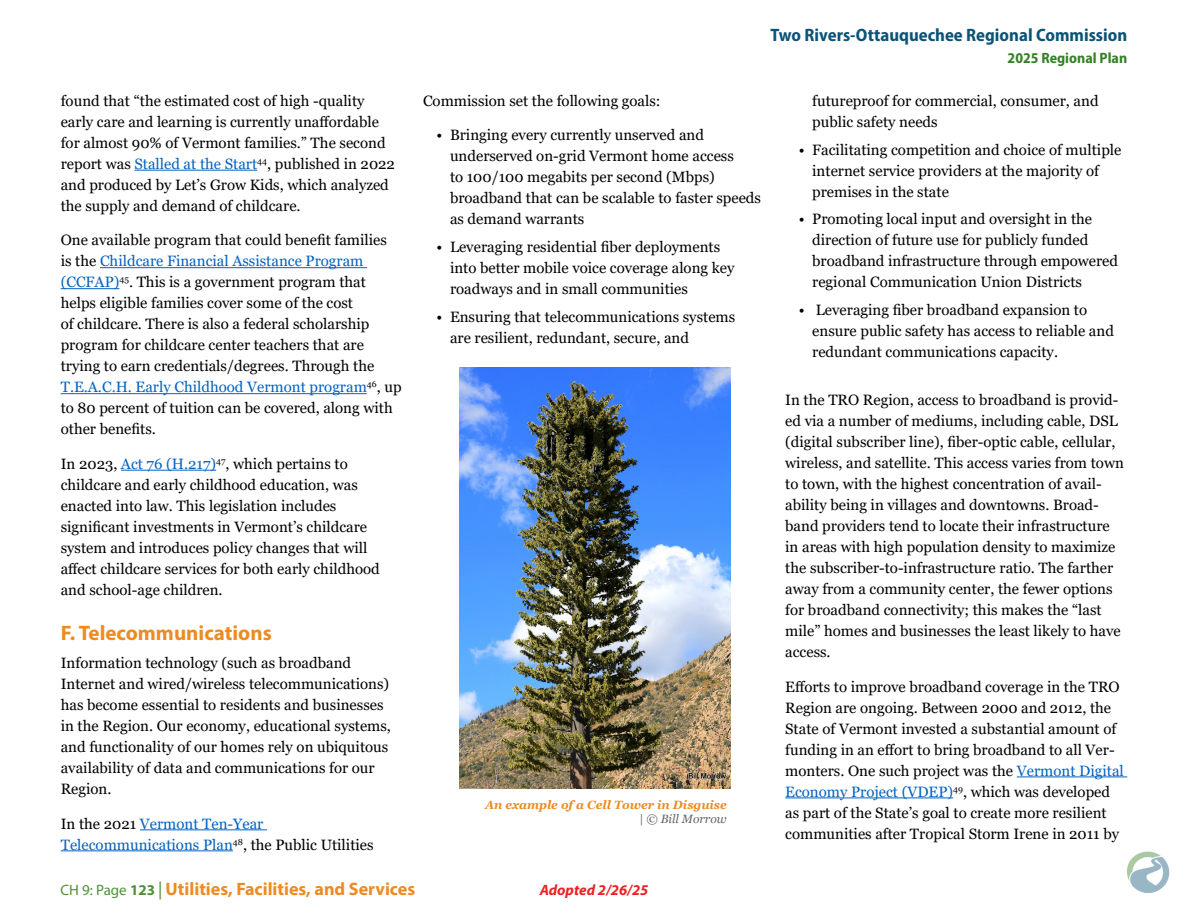
<style>
.page{position:relative;width:1188px;height:918px;background:#fff}
.page>*{position:absolute;margin:0;border:0;box-sizing:border-box;transform-origin:0 0}
.Header_2{font:700 21px "Myriad Pro";color:#ed8b22}
.t1{font:700 18px "Myriad Pro";color:#ed8b22}
.t2{font:18px "Myriad Variable Concept";color:#0d5377}
.Body{font:15px/21px "Georgia";color:#000}
.Body-2{font:15px/21px "Georgia";color:#0563c1}
.t3{font:15px "Myriad Variable Concept";color:#368027}
.t4{font:italic 700 15px "Myriad Pro";color:#ed2124}
.t5{font:italic 700 12px "Georgia";color:#ed8b22}
.t6{font:italic 12px "Georgia";color:#636466}
.s1{color:#0563c1}
.s2{color:#000}
.s3{font-weight:400;font-size:15px;color:#508f37}
.s4{font-size:15px;color:#508f37}
.s5{font-weight:400;color:#508f37}
</style>
<div class="page">
<img style="left:1127px;top:851px;width:42px;height:41px">
<hr style="left:134px;top:170px;width:123px;height:1px;background:#0563c1">
<hr style="left:100px;top:267px;width:267px;height:1px;background:#0563c1">
<hr style="left:61px;top:288px;width:58px;height:1px;background:#0563c1">
<hr style="left:61px;top:393px;width:306px;height:1px;background:#0563c1">
<hr style="left:121px;top:470px;width:95px;height:1px;background:#0563c1">
<hr style="left:140px;top:830px;width:127px;height:1px;background:#0563c1">
<hr style="left:61px;top:851px;width:172px;height:1px;background:#0563c1">
<hr style="left:1017px;top:777px;width:110px;height:1px;background:#0563c1">
<hr style="left:785px;top:798px;width:168px;height:1px;background:#0563c1">
<img style="left:459px;top:367px;width:271px;height:421px">
<p class="Body" style="left:61px;top:90px;width:336px">found that “the estimated cost of high -quality early care and learning is currently unaffordable for almost 90% of Vermont families.” The second report was <span class="s1">Stalled at the Start</span><sup>44</sup>, published in 2022 and produced by Let’s Grow Kids, which analyzed the supply and demand of childcare.</p>
<p class="Body" style="left:61px;top:230px;width:342px">One available program that could benefit families is the <span class="s1">Childcare Financial Assistance Program (CCFAP)</span><sup>45</sup>. This is a government program that helps eligible families cover some of the cost<br>of childcare. There is also a federal scholarship program for childcare center teachers that are trying to earn credentials/degrees. Through the <span class="s1">T.E.A.C.H. Early Childhood Vermont program</span><sup>46</sup>, up to 80 percent of tuition can be covered, along with other benefits.</p>
<p class="Body" style="left:61px;top:453px;width:321px">In 2023, <span class="s1">Act 76 (H.217)</span><sup>47</sup>, which pertains to childcare and early childhood education, was enacted into law. This legislation includes significant investments in Vermont’s childcare system and introduces policy changes that will affect childcare services for both early childhood and school-age children.</p>
<p class="Header_2" style="left:61px;top:620px;width:213px">F. Telecommunications</p>
<p class="Body" style="left:61px;top:653px;width:332px">Information technology (such as broadband Internet and wired/wireless telecommunications) has become essential to residents and businesses in the Region. Our economy, educational systems, and functionality of our homes rely on ubiquitous availability of data and communications for our Region.</p>
<p class="Body-2" style="left:61px;top:813px;width:314px"><span class="s2">In the 2021</span> Vermont Ten-Year<br>Telecommunications Plan<sup>48</sup><span class="s2">, the Public Utilities</span></p>
<p class="t2" style="left:771px;top:24px;width:358px">Two Rivers-Ottauquechee Regional Commission</p>
<p class="t3" style="left:1008px;top:49px;width:121px">2025 Regional Plan</p>
<p class="Body" style="left:423px;top:90px;width:239px">Commission set the following goals:</p>
<p class="Body" style="left:450px;top:125px;width:313px;text-indent:-14px">• Bringing every currently unserved and underserved on-grid Vermont home access<br>to 100/100 megabits per second (Mbps) broadband that can be scalable to faster speeds as demand warrants</p>
<p class="Body" style="left:450px;top:237px;width:286px;text-indent:-14px">• Leveraging residential fiber deployments into better mobile voice coverage along key roadways and in small communities</p>
<p class="Body" style="left:450px;top:306px;width:287px;text-indent:-14px">• Ensuring that telecommunications systems are resilient, redundant, secure, and</p>
<p class="t5" style="left:485px;top:797px;width:243px">An example of a Cell Tower in Disguise</p>
<p class="t6" style="left:639px;top:812px;width:89px">| © Bill Morrow</p>
<p class="Body" style="left:812px;top:90px;width:288px">futureproof for commercial, consumer, and public safety needs</p>
<p class="Body" style="left:812px;top:139px;width:311px;text-indent:-14px">• Facilitating competition and choice of multiple internet service providers at the majority of premises in the state</p>
<p class="Body" style="left:812px;top:209px;width:307px;text-indent:-14px">• Promoting local input and oversight in the direction of future use for publicly funded broadband infrastructure through empowered regional Communication Union Districts</p>
<p class="Body" style="left:812px;top:300px;width:303px;text-indent:-14px">• Leveraging fiber broadband expansion to ensure public safety has access to reliable and redundant communications capacity.</p>
<p class="Body" style="left:785px;top:390px;width:340px">In the TRO Region, access to broadband is provid&shy;ed via a number of mediums, including cable, DSL (digital subscriber line), fiber-optic cable, cellular, wireless, and satellite. This access varies from town to town, with the highest concentration of avail&shy;ability being in villages and downtowns. Broad&shy;band providers tend to locate their infrastructure in areas with high population density to maximize the subscriber-to-infrastructure ratio. The farther away from a community center, the fewer options for broadband connectivity; this makes the “last mile” homes and businesses the least likely to have access.</p>
<p class="Body" style="left:785px;top:676px;width:340px">Efforts to improve broadband coverage in the TRO Region are ongoing. Between 2000 and 2012, the State of Vermont invested a substantial amount of funding in an effort to bring broadband to all Ver&shy;monters. One such project was the <span class="s1">Vermont Digital Economy Project (VDEP)</span><sup>49</sup>, which was developed as part of the State’s goal to create more resilient communities after Tropical Storm Irene in 2011 by</p>
<p class="t1" style="left:60px;top:878px;width:356px"><span class="s3">CH 9: Page</span> <span class="s4">123</span> <span class="s5">|</span> Utilities, Facilities, and Services</p>
<p class="t4" style="left:540px;top:881px;width:110px">Adopted 2/26/25</p>
</div>
